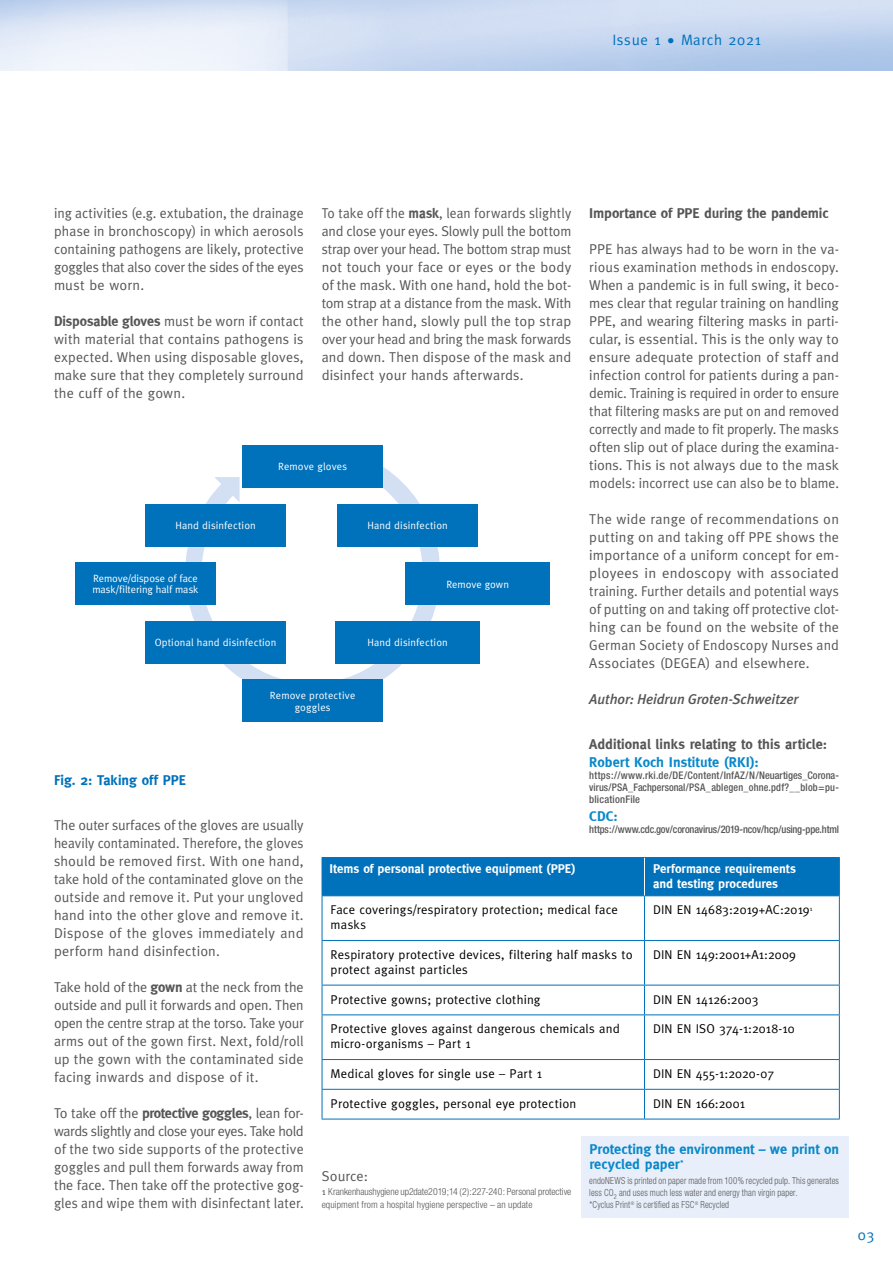
<style>
.page{position:relative;width:893px;height:1263px;background:#fff}
.page>*{position:absolute;margin:0;border:0;box-sizing:border-box;transform-origin:0 0}
.t1{font:15px "Meta";letter-spacing:.05em;color:#0071bb}
.t2{font:14.25px/18px "Meta";letter-spacing:.01em;color:#565656;text-align:justify}
.t3{font:14.25px/18px "Meta";letter-spacing:.01em;color:#565656;text-align:justify;scale:.95 1}
.t4{font:700 14.25px/15px "Meta";color:#0988ca}
.t5{font:700 14.25px "Meta";color:#565656}
.t6{font:italic 500 14.25px "Meta Plus";letter-spacing:-.005em;color:#565656}
.t7{font:700 14.25px "Meta";color:#0071bb}
.t8{font:12.75px/15px "Meta";letter-spacing:.015em;color:#000}
.t9{font:700 12.75px/15px "Meta";letter-spacing:-.005em;color:#fff}
.t10{font:500 condensed 10.5px/12px "Helvetica Neue";letter-spacing:-.005em;color:#565656;text-align:justify}
.t11{font:10.5px/11.2px "Meta";letter-spacing:.01em;color:#fff}
.t12{font:300 condensed 9.75px/12px "Helvetica Neue";letter-spacing:.015em;color:#565656;scale:.9 1}
.t13{font:300 condensed 9.75px/13.5px "Helvetica Neue";letter-spacing:.015em;color:#565656}
.s1{font-weight:700}
.s2{font-family:"Meta";font-weight:400;font-stretch:normal}
</style>
<div class="page">
<div style="left:185px;top:445px;width:255px;height:256px;background:#d3dff3;border-radius:50%"></div>
<div style="left:202px;top:462px;width:221px;height:221px;background:#fff;border-radius:50%"></div>
<div style="left:337px;top:504px;width:141px;height:42px;background:#0071bb"></div>
<div style="left:75px;top:562px;width:141px;height:43px;background:#0071bb"></div>
<div style="left:242px;top:680px;width:141px;height:42px;background:#0071bb"></div>
<div style="left:145px;top:621px;width:141px;height:42px;background:#0071bb"></div>
<div style="left:405px;top:562px;width:145px;height:43px;background:#0071bb"></div>
<div style="left:335px;top:621px;width:145px;height:42px;background:#0071bb"></div>
<div style="left:242px;top:445px;width:141px;height:43px;background:#0071bb"></div>
<svg style="left:214px;top:467px;width:28px;height:35px"></svg>
<div style="left:145px;top:504px;width:141px;height:42px;background:#0071bb"></div>
<div style="left:323px;top:858px;width:516px;height:37px;background:#0071bb"></div>
<hr style="left:322px;top:857px;width:322px;height:1px;background:#0071bb">
<hr style="left:322px;top:858px;width:1px;height:37px;background:#0071bb">
<hr style="left:644px;top:857px;width:196px;height:1px;background:#0071bb">
<hr style="left:839px;top:858px;width:1px;height:37px;background:#0071bb">
<hr style="left:322px;top:895px;width:322px;height:1px;background:#0071bb">
<hr style="left:322px;top:896px;width:1px;height:44px;background:#0071bb">
<hr style="left:644px;top:895px;width:196px;height:1px;background:#0071bb">
<hr style="left:644px;top:896px;width:1px;height:44px;background:#0071bb">
<hr style="left:839px;top:896px;width:1px;height:44px;background:#0071bb">
<hr style="left:322px;top:941px;width:1px;height:44px;background:#0071bb">
<hr style="left:644px;top:941px;width:1px;height:44px;background:#0071bb">
<hr style="left:839px;top:941px;width:1px;height:44px;background:#0071bb">
<svg style="left:322px;top:986px;width:1px;height:28px"></svg>
<svg style="left:644px;top:986px;width:1px;height:28px"></svg>
<svg style="left:839px;top:986px;width:1px;height:28px"></svg>
<hr style="left:322px;top:1015px;width:1px;height:44px;background:#0071bb">
<hr style="left:644px;top:1015px;width:1px;height:44px;background:#0071bb">
<hr style="left:839px;top:1015px;width:1px;height:44px;background:#0071bb">
<svg style="left:322px;top:1060px;width:1px;height:59px"></svg>
<svg style="left:644px;top:1060px;width:1px;height:59px"></svg>
<svg style="left:839px;top:1060px;width:1px;height:59px"></svg>
<hr style="left:322px;top:940px;width:322px;height:1px;background:#0071bb">
<hr style="left:644px;top:940px;width:196px;height:1px;background:#0071bb">
<hr style="left:322px;top:985px;width:322px;height:1px;background:#0071bb">
<hr style="left:644px;top:985px;width:196px;height:1px;background:#0071bb">
<hr style="left:322px;top:1014px;width:322px;height:1px;background:#0071bb">
<hr style="left:644px;top:1014px;width:196px;height:1px;background:#0071bb">
<hr style="left:322px;top:1059px;width:322px;height:1px;background:#0071bb">
<hr style="left:644px;top:1059px;width:196px;height:1px;background:#0071bb">
<hr style="left:322px;top:1089px;width:322px;height:1px;background:#0071bb">
<hr style="left:644px;top:1089px;width:196px;height:1px;background:#0071bb">
<hr style="left:322px;top:1119px;width:322px;height:1px;background:#0071bb">
<hr style="left:644px;top:1119px;width:196px;height:1px;background:#0071bb">
<hr style="left:644px;top:858px;width:1px;height:37px;background:#fff">
<div style="left:581px;top:1136px;width:267px;height:81px;background:#e9effa"></div>
<p class="t1" style="left:612px;top:31px;width:150px">Issue 1 • March 2021</p>
<p class="t2" style="left:54px;top:204px;width:251px">ing activities (e.g. extubation, the drainage phase in bronchoscopy) in which aerosols containing pathogens are likely, protective goggles that also cover the sides of the eyes must be worn.</p>
<p class="t2" style="left:54px;top:312px;width:251px"><span class="s1">Disposable gloves</span> must be worn if contact with material that contains pathogens is expected. When using disposable gloves, make sure that they completely surround the cuff of the gown.</p>
<p class="t3" style="left:322px;top:204px;width:264px">To take off the <span class="s1">mask</span>, lean forwards slightly and close your eyes. Slowly pull the bottom strap over your head. The bottom strap must not touch your face or eyes or the body of the mask. With one hand, hold the bot&shy;tom strap at a distance from the mask. With the other hand, slowly pull the top strap over your head and bring the mask forwards and down. Then dispose of the mask and disinfect your hands afterwards.</p>
<p class="t11" style="left:278px;top:461px;width:71px">Remove gloves</p>
<p class="t11" style="left:175px;top:520px;width:82px">Hand disinfection</p>
<p class="t11" style="left:367px;top:520px;width:82px">Hand disinfection</p>
<p class="t11" style="left:92px;top:573px;width:108px">Remove/dispose of face mask/filtering half mask</p>
<p class="t11" style="left:446px;top:578px;width:64px">Remove gown</p>
<p class="t11" style="left:155px;top:637px;width:123px">Optional hand disinfection</p>
<p class="t11" style="left:367px;top:637px;width:82px">Hand disinfection</p>
<p class="t11" style="left:270px;top:690px;width:87px;text-align:center">Remove protective goggles</p>
<p class="t5" style="left:589px;top:205px;width:241px">Importance of PPE during the pandemic</p>
<p class="t2" style="left:589px;top:240px;width:251px">PPE has always had to be worn in the va&shy;rious examination methods in endoscopy.<br>When a pandemic is in full swing, it beco&shy;mes clear that regular training on handling PPE, and wearing filtering masks in parti&shy;cular, is essential. This is the only way to ensure adequate protection of staff and infection control for patients during a pan&shy;demic. Training is required in order to ensure that filtering masks are put on and removed correctly and made to fit properly. The masks often slip out of place during the examina&shy;tions. This is not always due to the mask models: incorrect use can also be to blame.</p>
<p class="t2" style="left:589px;top:510px;width:251px">The wide range of recommendations on putting on and taking off PPE shows the importance of a uniform concept for em&shy;ployees in endoscopy with associated training. Further details and potential ways of putting on and taking off protective clot&shy;hing can be found on the website of the German Society of Endoscopy Nurses and Associates (DEGEA) and elsewhere.</p>
<p class="t6" style="left:589px;top:691px;width:211px">Author: Heidrun Groten-Schweitzer</p>
<p class="t7" style="left:54px;top:772px;width:133px">Fig. 2: Taking off PPE</p>
<p class="t2" style="left:54px;top:816px;width:251px">The outer surfaces of the gloves are usually heavily contaminated. Therefore, the gloves should be removed first. With one hand, take hold of the contaminated glove on the outside and remove it. Put your ungloved hand into the other glove and remove it.<br>Dispose of the gloves immediately and perform hand disinfection.</p>
<p class="t2" style="left:54px;top:978px;width:251px">Take hold of the <span class="s1">gown</span> at the neck from the outside and pull it forwards and open. Then open the centre strap at the torso. Take your arms out of the gown first. Next, fold/roll up the gown with the contaminated side facing inwards and dispose of it.</p>
<p class="t2" style="left:54px;top:1104px;width:251px">To take off the <span class="s1">protective goggles</span>, lean for&shy;wards slightly and close your eyes. Take hold of the two side supports of the protective goggles and pull them forwards away from the face. Then take off the protective gog&shy;gles and wipe them with disinfectant later.</p>
<p class="t5" style="left:589px;top:736px;width:239px">Additional links relating to this article:</p>
<p class="t4" style="left:589px;top:755px;width:171px">Robert Koch Institute (RKI):</p>
<p class="t10" style="left:589px;top:769px;width:251px">https://www.rki.de/DE/Content/InfAZ/N/Neuartiges_Corona&shy;virus/PSA_Fachpersonal/PSA_ablegen_ohne.pdf?__blob=pu&shy;blicationFile</p>
<p class="t4" style="left:589px;top:809px;width:30px">CDC:</p>
<p class="t10" style="left:589px;top:823px;width:251px">https://www.cdc.gov/coronavirus/2019-ncov/hcp/using-ppe.html</p>
<p class="t9" style="left:330px;top:861px;width:248px">Items of personal protective equipment (PPE)</p>
<p class="t9" style="left:653px;top:861px;width:144px">Performance requirements and testing procedures</p>
<p class="t8" style="left:331px;top:902px;width:289px">Face coverings/respiratory protection; medical face masks</p>
<p class="t8" style="left:653px;top:902px;width:161px">DIN EN 14683:2019+AC:2019<sup>1</sup></p>
<p class="t8" style="left:331px;top:947px;width:304px">Respiratory protective devices, filtering half masks to protect against particles</p>
<p class="t8" style="left:653px;top:947px;width:145px">DIN EN 149:2001+A1:2009</p>
<p class="t8" style="left:331px;top:992px;width:212px">Protective gowns; protective clothing</p>
<p class="t8" style="left:653px;top:992px;width:107px">DIN EN 14126:2003</p>
<p class="t8" style="left:331px;top:1021px;width:291px">Protective gloves against dangerous chemicals and micro-organisms – Part 1</p>
<p class="t8" style="left:653px;top:1021px;width:143px">DIN EN ISO 374-1:2018-10</p>
<p class="t8" style="left:331px;top:1066px;width:213px">Medical gloves for single use – Part 1</p>
<p class="t8" style="left:653px;top:1066px;width:123px">DIN EN 455-1:2020-07</p>
<p class="t8" style="left:331px;top:1096px;width:247px">Protective goggles, personal eye protection</p>
<p class="t8" style="left:653px;top:1096px;width:93px">DIN EN 166:2001</p>
<p class="t2" style="left:322px;top:1167px;width:48px">Source:</p>
<p class="t13" style="left:322px;top:1184px;width:251px"><span class="s2">1</span> Krankenhaushygiene up2date2019;14 (2):227-240: Personal protective equipment from a hospital hygiene perspective – an update</p>
<p class="t4" style="left:589px;top:1142px;width:251px">Protecting the environment – we print on recycled paper<sup>*</sup></p>
<p class="t12" style="left:589px;top:1175px;width:279px">endoNEWS is printed on paper made from 100% recycled pulp. This generates less CO<sub>2</sub> and uses much less water and energy than virgin paper.<br>*Cyclus Print<sup>®</sup> is certified as FSC<sup>®</sup> Recycled</p>
<p class="t1" style="left:858px;top:1226px;width:18px">03</p>
</div>
